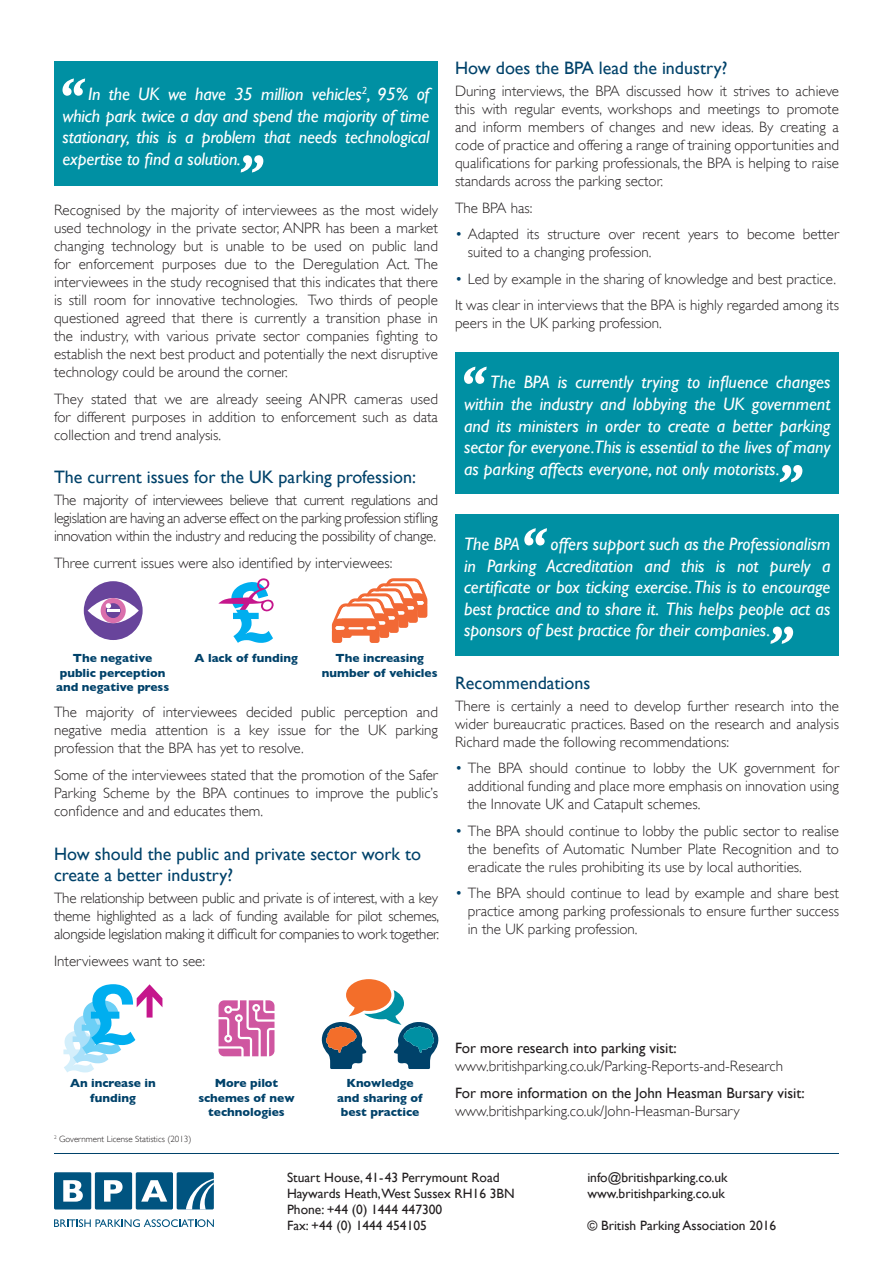
<style>
.page{position:relative;width:893px;height:1263px;background:#fff}
.page>*{position:absolute;margin:0;border:0;box-sizing:border-box;transform-origin:0 0}
.Body_Text_Italic_Blu{font:italic 18px/21.6px "Gill Sans";color:#fff;text-align:justify}
.Body_Text{font:italic 18px/21.6px "Gill Sans";letter-spacing:-.01em;color:#fff;text-align:justify}
.Sub_Header{font:18px/21.6px "Gill Sans";color:#00426a}
.Body_Text-2{font:300 15px/18px "Gill Sans";color:#231f20;text-align:justify}
.Body_Text_Italic_Blu-2{font:300 15px/18px "Gill Sans";color:#231f20;text-align:justify}
.Body_Text-3{font:15px/18px "Gill Sans";color:#231f20}
.t1{font:13.5px "Gill Sans";color:#231f20}
.Body_Text-4{font:700 12px/14.4px "Gill Sans";color:#00426a;text-align:center}
.Reference{font:300 9px "Gill Sans";color:#231f20}
.s1{color:#00426a}
.s2{font-weight:400}
.s3{font-weight:300}
</style>
<div class="page">
<div style="left:54px;top:1172px;width:37px;height:37px;background:#005480;border-radius:2px"></div>
<div style="left:95px;top:1172px;width:37px;height:37px;background:#005480;border-radius:2px"></div>
<div style="left:136px;top:1172px;width:37px;height:37px;background:#005480;border-radius:2px"></div>
<svg style="left:63px;top:1180px;width:20px;height:21px"></svg>
<svg style="left:104px;top:1180px;width:19px;height:21px"></svg>
<svg style="left:141px;top:1180px;width:26px;height:21px"></svg>
<svg style="left:54px;top:1219px;width:160px;height:8px"></svg>
<div style="left:177px;top:1172px;width:37px;height:37px;background:#005480;border-radius:2px"></div>
<svg style="left:186px;top:1178px;width:28px;height:31px"></svg>
<div style="left:54px;top:62px;width:384px;height:124px;background:#0090a3"></div>
<svg style="left:63px;top:78px;width:22px;height:18px"></svg>
<svg style="left:241px;top:155px;width:22px;height:18px"></svg>
<div style="left:84px;top:581px;width:59px;height:59px;background:#68449b;border-radius:50%"></div>
<svg style="left:88px;top:598px;width:51px;height:25px"></svg>
<div style="left:101px;top:598px;width:25px;height:25px;background:#da6fac;border-radius:50%"></div>
<div style="left:106px;top:603px;width:15px;height:15px;background:#68449b;border-radius:50%"></div>
<svg style="left:106px;top:603px;width:13px;height:9px"></svg>
<svg style="left:218px;top:578px;width:56px;height:65px"></svg>
<svg style="left:332px;top:578px;width:95px;height:65px"></svg>
<svg style="left:63px;top:984px;width:99px;height:88px"></svg>
<svg style="left:321px;top:979px;width:118px;height:90px"></svg>
<svg style="left:219px;top:1000px;width:55px;height:56px"></svg>
<hr style="left:54px;top:1153px;width:785px;height:1px;background:#00426a">
<div style="left:455px;top:352px;width:384px;height:142px;background:#0090a3"></div>
<svg style="left:464px;top:367px;width:23px;height:17px"></svg>
<svg style="left:780px;top:465px;width:22px;height:17px"></svg>
<div style="left:455px;top:514px;width:384px;height:141px;background:#0090a3"></div>
<svg style="left:524px;top:528px;width:23px;height:17px"></svg>
<svg style="left:770px;top:627px;width:23px;height:17px"></svg>
<p class="Body_Text" style="left:63px;top:83px;width:368px;text-indent:26px">In the UK we have 35 million vehicles<sup>2</sup>, 95% of which park twice a day and spend the majority of time stationary, this is a problem that needs technological expertise to find a solution.</p>
<p class="Body_Text_Italic_Blu-2" style="left:54px;top:201px;width:385px">Recognised by the majority of interviewees as the most widely used technology in the private sector, ANPR has been a market changing technology but is unable to be used on public land for enforcement purposes due to the Deregulation Act. The interviewees in the study recognised that this indicates that there is still room for innovative technologies. Two thirds of people questioned agreed that there is currently a transition phase in the industry, with various private sector companies fighting to establish the next best product and potentially the next disruptive technology could be around the corner.</p>
<p class="Body_Text-2" style="left:54px;top:390px;width:385px">They stated that we are already seeing ANPR cameras used for different purposes in addition to enforcement such as data collection and trend analysis.</p>
<p class="Sub_Header" style="left:54px;top:466px;width:363px">The current issues for the UK parking profession:</p>
<p class="Body_Text-2" style="left:54px;top:491px;width:385px">The majority of interviewees believe that current regulations and legislation are having an adverse effect on the parking profession stifling innovation within the industry and reducing the possibility of change.</p>
<p class="Body_Text-2" style="left:54px;top:554px;width:340px">Three current issues were also identified by interviewees:</p>
<p class="Body_Text-4" style="left:56px;top:651px;width:115px">The negative public perception and negative press</p>
<p class="Body_Text-4" style="left:195px;top:651px;width:105px">A lack of funding</p>
<p class="Body_Text-4" style="left:322px;top:651px;width:117px">The increasing number of vehicles</p>
<p class="Body_Text-2" style="left:54px;top:703px;width:385px">The majority of interviewees decided public perception and negative media attention is a key issue for the UK parking profession that the BPA has yet to resolve.</p>
<p class="Body_Text-2" style="left:54px;top:766px;width:385px">Some of the interviewees stated that the promotion of the Safer Parking Scheme by the BPA continues to improve the public’s confidence and and educates them.</p>
<p class="Sub_Header" style="left:54px;top:843px;width:369px">How should the public and private sector work to create a better industry?</p>
<p class="Body_Text-2" style="left:54px;top:889px;width:387px">The relationship between public and private is of interest, with a key theme highlighted as a lack of funding available for pilot schemes, alongside legislation making it difficult for companies to work together.</p>
<p class="Body_Text-2" style="left:54px;top:952px;width:153px">Interviewees want to see:</p>
<p class="Sub_Header" style="left:455px;top:57px;width:274px">How does the BPA lead the industry?</p>
<p class="Body_Text-2" style="left:455px;top:82px;width:385px">During interviews, the BPA discussed how it strives to achieve this with regular events, workshops and meetings to promote and inform members of changes and new ideas. By creating a code of practice and offering a range of training opportunities and qualifications for parking professionals, the BPA is helping to raise standards across the parking sector.</p>
<p class="Body_Text-2" style="left:455px;top:199px;width:79px">The BPA has:</p>
<p class="Body_Text-2" style="left:468px;top:225px;width:373px;text-indent:-13px"><span class="s1">•</span> Adapted its structure over recent years to become better suited to a changing profession.</p>
<p class="Body_Text-2" style="left:455px;top:270px;width:383px"><span class="s1">•</span> Led by example in the sharing of knowledge and best practice.</p>
<p class="Body_Text-2" style="left:455px;top:296px;width:385px">It was clear in interviews that the BPA is highly regarded among its peers in the UK parking profession.</p>
<p class="Body_Text_Italic_Blu" style="left:464px;top:371px;width:368px;text-indent:26px">The BPA is currently trying to influence changes within the industry and lobbying the UK government and its ministers in order to create a better parking sector for everyone.This is essential to the lives of many as parking affects everyone, not only motorists.</p>
<p class="Body_Text_Italic_Blu" style="left:464px;top:533px;width:368px;text-indent:87px">offers support such as the Professionalism in Parking Accreditation and this is not purely a certificate or box ticking exercise. This is to encourage best practice and to share it. This helps people act as sponsors of best practice for their companies.</p>
<p class="Sub_Header" style="left:455px;top:672px;width:137px">Recommendations</p>
<p class="Body_Text-2" style="left:455px;top:697px;width:385px">There is certainly a need to develop further research into the wider bureaucratic practices. Based on the research and analysis Richard made the following recommendations:</p>
<p class="Body_Text-2" style="left:468px;top:759px;width:373px;text-indent:-13px"><span class="s1">•</span> The BPA should continue to lobby the UK government for additional funding and place more emphasis on innovation using the Innovate UK and Catapult schemes.</p>
<p class="Body_Text-2" style="left:468px;top:822px;width:373px;text-indent:-13px"><span class="s1">•</span> The BPA should continue to lobby the public sector to realise the benefits of Automatic Number Plate Recognition and to eradicate the rules prohibiting its use by local authorities.</p>
<p class="Body_Text-2" style="left:468px;top:884px;width:373px;text-indent:-13px"><span class="s1">•</span> The BPA should continue to lead by example and share best practice among parking professionals to ensure further success in the UK parking profession.</p>
<p class="Body_Text_Italic_Blu" style="left:464px;top:533px;width:57px">The BPA</p>
<p class="Body_Text-4" style="left:70px;top:1075px;width:87px">An increase in funding</p>
<p class="Body_Text-4" style="left:198px;top:1075px;width:98px">More pilot schemes of new technologies</p>
<p class="Body_Text-4" style="left:337px;top:1075px;width:87px">Knowledge and sharing of best practice</p>
<p class="Reference" style="left:54px;top:1134px;width:139px"><sup>2</sup> Government License Statistics (2013)</p>
<p class="Body_Text-2" style="left:455px;top:1039px;width:330px"><span class="s2">For more research into parking visit: </span>www.britishparking.co.uk/Parking-Reports-and-Research</p>
<p class="Body_Text-3" style="left:455px;top:1084px;width:351px">For more information on the John Heasman Bursary visit: <span class="s3">www.britishparking.co.uk/John-Heasman-Bursary</span></p>
<p class="t1" style="left:287px;top:1169px;width:214px">Stuart House, 41-43 Perrymount Road</p>
<p class="t1" style="left:287px;top:1185px;width:229px">Haywards Heath,West Sussex RH16 3BN</p>
<p class="t1" style="left:287px;top:1201px;width:157px">Phone: +44 (0) 1444 447300</p>
<p class="t1" style="left:287px;top:1218px;width:141px">Fax: +44 (0) 1444 454105</p>
<p class="t1" style="left:587px;top:1169px;width:142px">info@britishparking.co.uk</p>
<p class="t1" style="left:587px;top:1185px;width:139px">www.britishparking.co.uk</p>
<p class="t1" style="left:587px;top:1218px;width:191px">© British Parking Association 2016</p>
</div>
